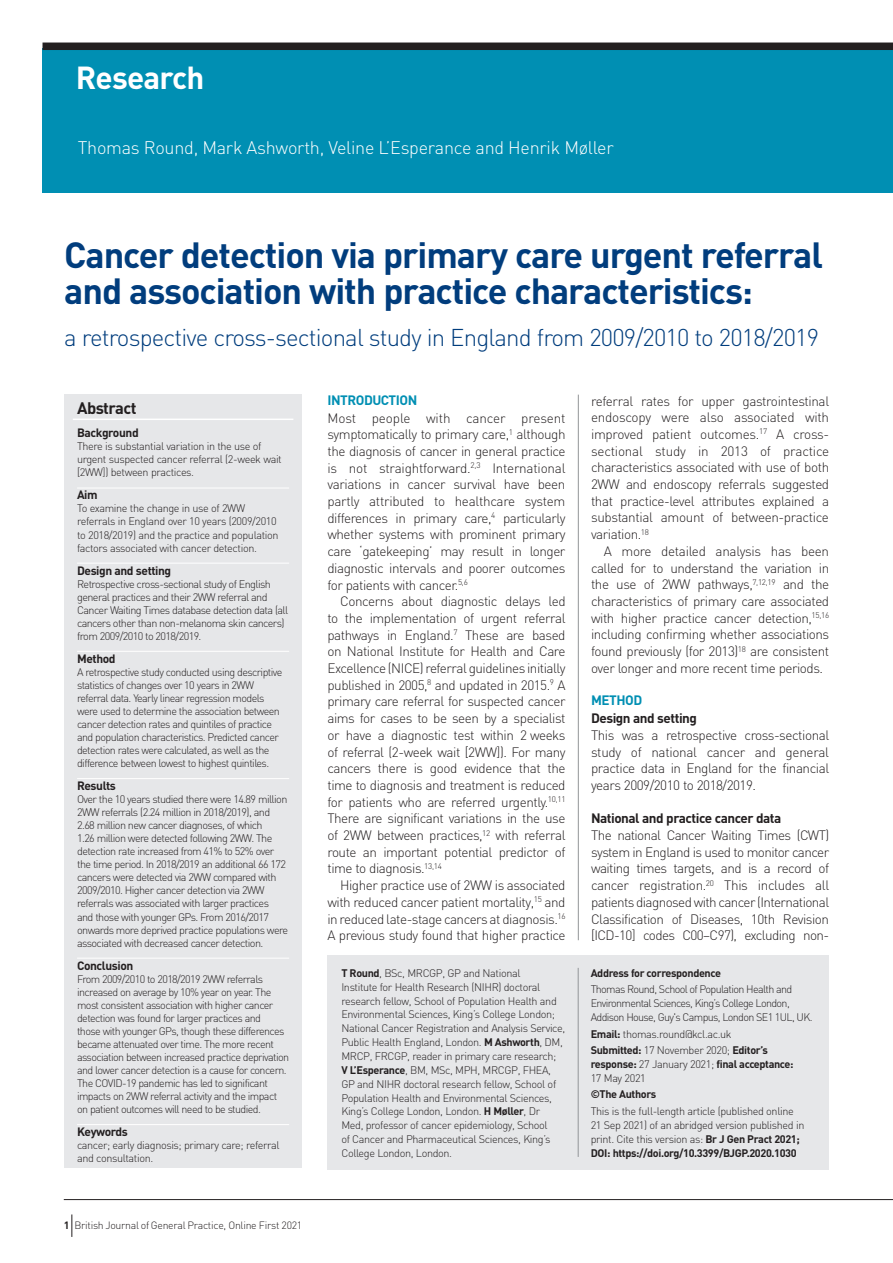
<style>
.page{position:relative;width:893px;height:1263px;background:#fff}
.page>*{position:absolute;margin:0;border:0;box-sizing:border-box;transform-origin:0 0}
.t1{font:700 36px/36px "DIN";letter-spacing:-.03em;color:#013d7d}
.t2{font:700 31.5px "DIN";letter-spacing:-.025em;color:#fff}
.t3{font:300 24px "DIN";letter-spacing:-.035em;color:#013d7d}
.t4{font:300 18px "DIN";letter-spacing:-.015em;color:#fff}
.t5{font:700 16.5px "DIN";letter-spacing:-.035em;color:#231f20}
.t6{font:300 13.5px/16.6px "DIN";letter-spacing:-.035em;color:#231f20;text-align:justify}
.t7{font:700 13.5px "DIN";letter-spacing:-.035em;color:#231f20}
.t8{font:700 13.5px "DIN";letter-spacing:-.035em;color:#008fb3}
.t9{font:700 12px "DIN";letter-spacing:-.035em;color:#231f20}
.t10{font:300 10.8px/13px "DIN";letter-spacing:-.055em;color:#231f20}
.t11{font:300 10.8px/13.8px "DIN";letter-spacing:-.035em;color:#231f20}
.t12{font:700 10.8px/14.1px "DIN";letter-spacing:-.035em;color:#231f20}
.t13{font:300 10.5px "DIN";letter-spacing:-.025em;color:#231f20}
.s1{font-weight:700}
.s2{font-weight:300}
</style>
<div class="page">
<div style="left:43px;top:48px;width:850px;height:144px;background:#008fb3"></div>
<div style="left:43px;top:43px;width:850px;height:7px;background:#231f20"></div>
<hr style="left:578px;top:395px;width:1px;height:545px;background:#939598">
<div style="left:64px;top:395px;width:238px;height:773px;background:#e6e7e9"></div>
<hr style="left:73px;top:419px;width:220px;height:1px;background:#fff">
<hr style="left:77px;top:488px;width:212px;height:1px;background:#fff">
<hr style="left:77px;top:563px;width:212px;height:1px;background:#fff">
<hr style="left:77px;top:651px;width:212px;height:1px;background:#fff">
<hr style="left:77px;top:778px;width:212px;height:1px;background:#fff">
<hr style="left:77px;top:958px;width:212px;height:1px;background:#fff">
<hr style="left:77px;top:1124px;width:212px;height:1px;background:#fff">
<hr style="left:64px;top:1199px;width:829px;height:1px;background:#231f20">
<svg style="left:71px;top:1214px;width:1px;height:23px"></svg>
<div style="left:327px;top:955px;width:502px;height:214px;background:#e6e7e9"></div>
<hr style="left:578px;top:968px;width:1px;height:189px;background:#939598">
<h2 class="t2" style="left:76px;top:57px;width:130px">Research</h2>
<h3 class="t4" style="left:78px;top:137px;width:537px">Thomas Round, Mark Ashworth, Veline L’Esperance and Henrik Møller</h3>
<h1 class="t1" style="left:64px;top:235px;width:760px">Cancer detection via primary care urgent referral and association with practice characteristics:</h1>
<h3 class="t3" style="left:64px;top:323px;width:756px">a retrospective cross-sectional study in England from 2009/2010 to 2018/2019</h3>
<p class="t5" style="left:77px;top:398px;width:61px">Abstract</p>
<p class="t9" style="left:77px;top:425px;width:63px">Background</p>
<p class="t11" style="left:77px;top:440px;width:206px;line-height:13px">There is substantial variation in the use of urgent suspected cancer referral (2-week wait [2WW]) between practices.</p>
<p class="t9" style="left:77px;top:487px;width:22px">Aim</p>
<p class="t11" style="left:77px;top:502px;width:203px;line-height:13px">To examine the change in use of 2WW referrals in England over 10 years (2009/2010 to 2018/2019) and the practice and population factors associated with cancer detection.</p>
<p class="t9" style="left:77px;top:562px;width:96px">Design and setting</p>
<p class="t10" style="left:77px;top:577px;width:213px">Retrospective cross-sectional study of English general practices and their 2WW referral and Cancer Waiting Times database detection data (all cancers other than non-melanoma skin cancers) from 2009/2010 to 2018/2019.</p>
<p class="t9" style="left:77px;top:650px;width:40px">Method</p>
<p class="t10" style="left:77px;top:665px;width:207px">A retrospective study conducted using descriptive statistics of changes over 10 years in 2WW referral data. Yearly linear regression models were used to determine the association between cancer detection rates and quintiles of practice and population characteristics. Predicted cancer detection rates were calculated, as well as the difference between lowest to highest quintiles.</p>
<p class="t9" style="left:77px;top:778px;width:40px">Results</p>
<p class="t10" style="left:77px;top:792px;width:213px">Over the 10 years studied there were 14.89 million 2WW referrals (2.24 million in 2018/2019), and 2.68 million new cancer diagnoses, of which<br>1.26 million were detected following 2WW. The detection rate increased from 41% to 52% over the time period. In 2018/2019 an additional 66 172 cancers were detected via 2WW compared with 2009/2010. Higher cancer detection via 2WW referrals was associated with larger practices<br>and those with younger GPs. From 2016/2017 onwards more deprived practice populations were associated with decreased cancer detection.</p>
<p class="t9" style="left:77px;top:957px;width:58px">Conclusion</p>
<p class="t10" style="left:77px;top:972px;width:214px">From 2009/2010 to 2018/2019 2WW referrals increased on average by 10% year on year. The most consistent association with higher cancer detection was found for larger practices and<br>those with younger GPs, though these differences became attenuated over time. The more recent association between increased practice deprivation and lower cancer detection is a cause for concern.<br>The COVID-19 pandemic has led to significant impacts on 2WW referral activity and the impact on patient outcomes will need to be studied.</p>
<p class="t9" style="left:77px;top:1124px;width:52px">Keywords</p>
<p class="t11" style="left:77px;top:1138px;width:204px;line-height:13px">cancer; early diagnosis; primary care; referral and consultation.</p>
<p class="t13" style="left:64px;top:1219px;width:240px"><span class="s1">1</span> British Journal of General Practice, Online First 2021</p>
<p class="t8" style="left:327px;top:391px;width:91px">INTRODUCTION</p>
<p class="t6" style="left:327px;top:409px;width:240px">Most people with cancer present symptomatically to primary care,<sup>1</sup> although the diagnosis of cancer in general practice is not straightforward.<sup>2,3</sup> International variations in cancer survival have been partly attributed to healthcare system differences in primary care,<sup>4</sup> particularly whether systems with prominent primary care ‘gatekeeping’ may result in longer diagnostic intervals and poorer outcomes for patients with cancer.<sup>5,6</sup></p>
<p class="t6" style="left:327px;top:593px;width:240px;text-indent:13px">Concerns about diagnostic delays led to the implementation of urgent referral pathways in England.<sup>7</sup> These are based on National Institute for Health and Care Excellence (NICE) referral guidelines initially published in 2005,<sup>8</sup> and updated in 2015.<sup>9</sup> A primary care referral for suspected cancer aims for cases to be seen by a specialist or have a diagnostic test within 2 weeks of referral (2-week wait [2WW]). For many cancers there is good evidence that the time to diagnosis and treatment is reduced for patients who are referred urgently.<sup>10,11<br></sup>There are significant variations in the use of 2WW between practices,<sup>12</sup> with referral route an important potential predictor of time to diagnosis.<sup>13,14</sup></p>
<p class="t6" style="left:327px;top:877px;width:240px;text-indent:13px">Higher practice use of 2WW is associated with reduced cancer patient mortality,<sup>15</sup> and in reduced late-stage cancers at diagnosis.<sup>16<br></sup>A previous study found that higher practice</p>
<p class="t6" style="left:591px;top:392px;width:240px">referral rates for upper gastrointestinal endoscopy were also associated with improved patient outcomes.<sup>17</sup> A cross&shy;sectional study in 2013 of practice characteristics associated with use of both 2WW and endoscopy referrals suggested that practice-level attributes explained a substantial amount of between-practice variation.<sup>18</sup></p>
<p class="t6" style="left:591px;top:542px;width:240px;text-indent:13px">A more detailed analysis has been called for to understand the variation in the use of 2WW pathways,<sup>7,12,19</sup> and the characteristics of primary care associated with higher practice cancer detection,<sup>15,16 </sup>including confirming whether associations found previously (for 2013)<sup>18</sup> are consistent over longer and more recent time periods.</p>
<p class="t8" style="left:591px;top:691px;width:53px">METHOD</p>
<p class="t7" style="left:591px;top:709px;width:107px">Design and setting</p>
<p class="t6" style="left:591px;top:726px;width:240px">This was a retrospective cross-sectional study of national cancer and general practice data in England for the financial years 2009/2010 to 2018/2019.</p>
<p class="t7" style="left:591px;top:810px;width:192px">National and practice cancer data</p>
<p class="t6" style="left:591px;top:827px;width:240px">The national Cancer Waiting Times (CWT) system in England is used to monitor cancer waiting times targets, and is a record of cancer registration.<sup>20</sup> This includes all patients diagnosed with cancer (International Classification of Diseases, 10th Revision [ICD-10] codes C00–C97), excluding non-</p>
<p class="t11" style="left:341px;top:966px;width:225px"><span class="s1">T Round</span>, BSc, MRCGP, GP and National<br>Institute for Health Research (NIHR) doctoral research fellow, School of Population Health and Environmental Sciences, King’s College London; National Cancer Registration and Analysis Service, Public Health England, London. <span class="s1">M Ashworth</span>, DM, MRCP, FRCGP, reader in primary care research; <span class="s1">V L’Esperance</span>, BM, MSc, MPH, MRCGP, FHEA, GP and NIHR doctoral research fellow, School of Population Health and Environmental Sciences, King’s College London, London. <span class="s1">H Møller</span>, Dr<br>Med, professor of cancer epidemiology, School<br>of Cancer and Pharmaceutical Sciences, King’s College London, London.</p>
<p class="t12" style="left:591px;top:965px;width:132px">Address for correspondence</p>
<p class="t10" style="left:591px;top:982px;width:223px;line-height:14.1px">Thomas Round, School of Population Health and<br>Environmental Sciences, King’s College London,<br>Addison House, Guy's Campus, London SE1 1UL, UK.</p>
<p class="t11" style="left:591px;top:1025px;width:179px;line-height:16.2px"><span class="s1">Email:</span> thomas.round@kcl.ac.uk<br><span class="s1">Submitted:</span> 17 November 2020; <span class="s1">Editor’s</span></p>
<p class="t12" style="left:591px;top:1056px;width:204px">response: <span class="s2">27 January 2021;</span> final acceptance:<br><span class="s2">17 May 2021</span></p>
<p class="t12" style="left:591px;top:1087px;width:67px">©The Authors</p>
<p class="t11" style="left:591px;top:1103px;width:215px">This is the full-length article (published online 21 Sep 2021) of an abridged version published in print. Cite this version as: <span class="s1">Br J Gen Pract 2021; DOI: https://doi.org/10.3399/BJGP.2020.1030</span></p>
</div>
